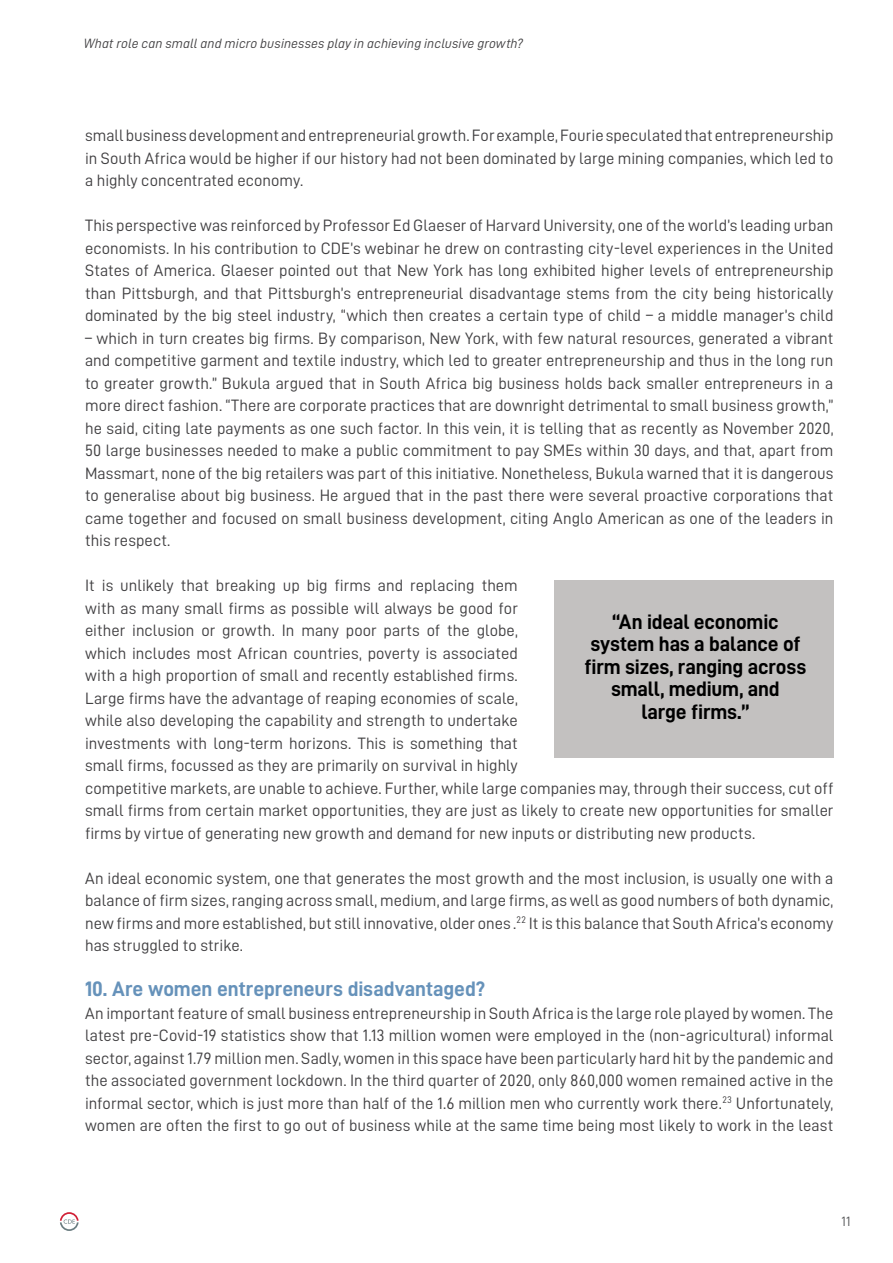
<style>
.page{position:relative;width:893px;height:1263px;background:#fff}
.page>*{position:absolute;margin:0;border:0;box-sizing:border-box;transform-origin:0 0}
.t1{font:21px/22.5px "D DIN Bold";letter-spacing:-.01em;color:#000;text-align:center}
.t2{font:21px "D DIN Bold";letter-spacing:-.005em;color:#6692ba}
.t3{font:16.5px/22.5px "D DIN";color:#414042;text-align:justify}
.t4{font:13.5px "D DIN Italic";letter-spacing:.01em;color:#414042}
.t5{font:13.5px "D DIN";color:#58595b}
</style>
<div class="page">
<svg style="left:60px;top:1212px;width:19px;height:19px"></svg>
<div style="left:554px;top:580px;width:279px;height:177px;background:#c3c1c0"></div>
<p class="t4" style="left:84px;top:36px;width:441px">What role can small and micro businesses play in achieving inclusive growth?</p>
<p class="t3" style="left:85px;top:124px;width:750px">small business development and entrepreneurial growth. For example, Fourie speculated that entrepreneurship in South Africa would be higher if our history had not been dominated by large mining companies, which led to a highly concentrated economy.</p>
<p class="t3" style="left:85px;top:214px;width:750px">This perspective was reinforced by Professor Ed Glaeser of Harvard University, one of the world’s leading urban economists. In his contribution to CDE’s webinar he drew on contrasting city-level experiences in the United States of America. Glaeser pointed out that New York has long exhibited higher levels of entrepreneurship than Pittsburgh, and that Pittsburgh’s entrepreneurial disadvantage stems from the city being historically dominated by the big steel industry, “which then creates a certain type of child – a middle manager’s child</p>
<p class="t3" style="left:85px;top:327px;width:750px">– which in turn creates big firms. By comparison, New York, with few natural resources, generated a vibrant and competitive garment and textile industry, which led to greater entrepreneurship and thus in the long run to greater growth.” Bukula argued that in South Africa big business holds back smaller entrepreneurs in a more direct fashion. “There are corporate practices that are downright detrimental to small business growth,” he said, citing late payments as one such factor. In this vein, it is telling that as recently as November 2020, 50 large businesses needed to make a public commitment to pay SMEs within 30 days, and that, apart from Massmart, none of the big retailers was part of this initiative. Nonetheless, Bukula warned that it is dangerous to generalise about big business. He argued that in the past there were several proactive corporations that came together and focused on small business development, citing Anglo American as one of the leaders in this respect.</p>
<p class="t3" style="left:85px;top:574px;width:750px;text-align:left">It is unlikely that breaking up big firms and replacing them<br>with as many small firms as possible will always be good for<br>either inclusion or growth. In many poor parts of the globe,<br>which includes most African countries, poverty is associated<br>with a high proportion of small and recently established firms.<br>Large firms have the advantage of reaping economies of scale,<br>while also developing the capability and strength to undertake<br>investments with long-term horizons. This is something that<br>small firms, focussed as they are primarily on survival in highly<br>competitive markets, are unable to achieve. Further, while large companies may, through their success, cut off small firms from certain market opportunities, they are just as likely to create new opportunities for smaller firms by virtue of generating new growth and demand for new inputs or distributing new products.</p>
<p class="t3" style="left:85px;top:867px;width:750px">An ideal economic system, one that generates the most growth and the most inclusion, is usually one with a balance of firm sizes, ranging across small, medium, and large firms, as well as good numbers of both dynamic, new firms and more established, but still innovative, older ones .<sup>22</sup> It is this balance that South Africa’s economy has struggled to strike.</p>
<p class="t2" style="left:85px;top:977px;width:402px">10. Are women entrepreneurs disadvantaged?</p>
<p class="t3" style="left:85px;top:1002px;width:750px">An important feature of small business entrepreneurship in South Africa is the large role played by women. The latest pre-Covid-19 statistics show that 1.13 million women were employed in the (non-agricultural) informal sector, against 1.79 million men. Sadly, women in this space have been particularly hard hit by the pandemic and the associated government lockdown. In the third quarter of 2020, only 860,000 women remained active in the informal sector, which is just more than half of the 1.6 million men who currently work there.<sup>23</sup> Unfortunately, women are often the first to go out of business while at the same time being most likely to work in the least</p>
<p class="t1" style="left:584px;top:610px;width:223px">“An ideal economic system has a balance of firm sizes, ranging across small, medium, and<br>large firms.”</p>
<p class="t5" style="left:841px;top:1214px;width:11px">11</p>
</div>
